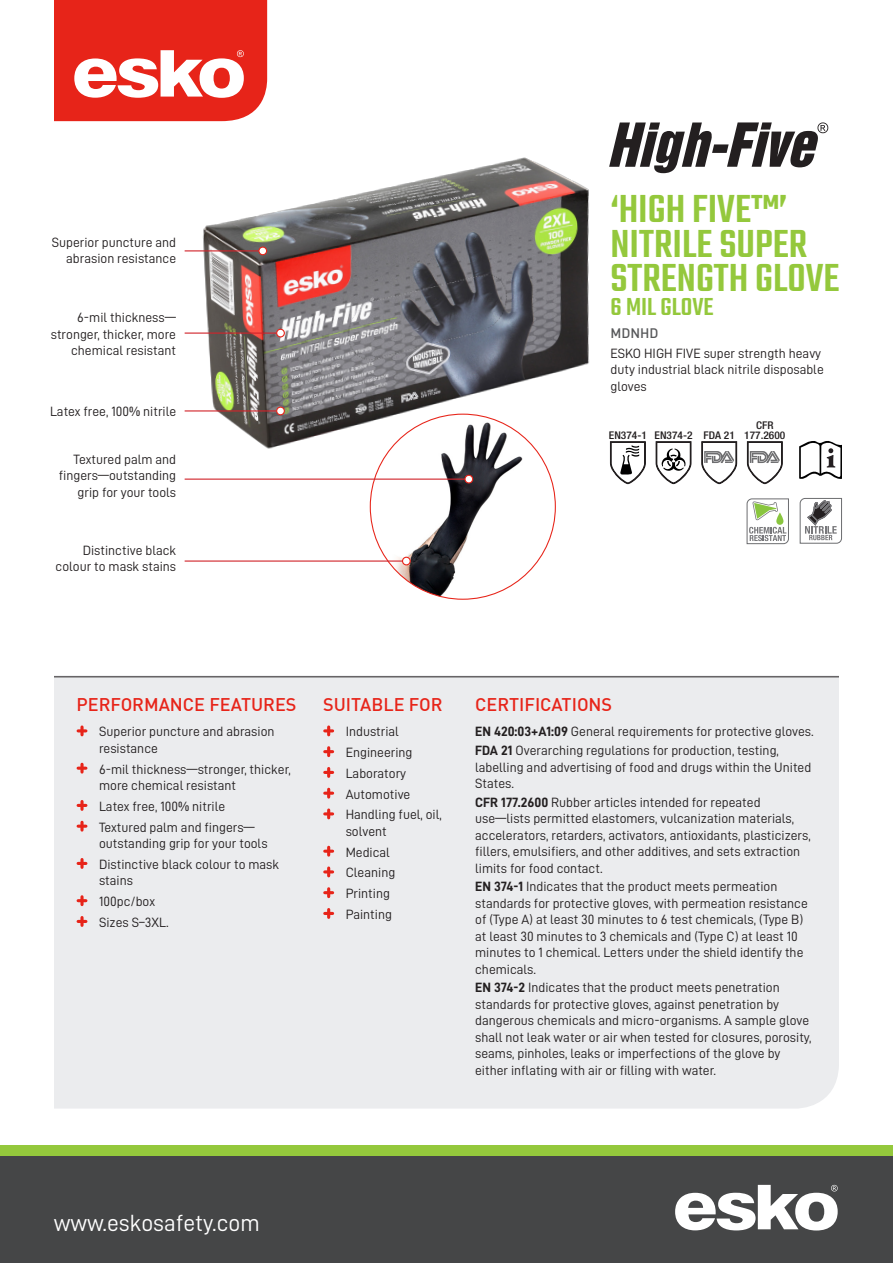
<style>
.page{position:relative;width:893px;height:1263px;background:#fff}
.page>*{position:absolute;margin:0;border:0;box-sizing:border-box;transform-origin:0 0}
.t1{font:500 42.9px/34.5px "Teko";color:#94c83c}
.t2{font:500 27px "Teko";color:#94c83c}
.New_Buletts{font:23.55px "D DIN";color:#fff}
.t3{font:500 18px "DIN";color:#e72419}
.t4{font:13.5px/16.5px "D DIN";color:#231f20}
.t5{font:500 13.5px "DIN";color:#57585a}
.t6{font:500 condensed 10.65px/9.6px "Helvetica Neue LT Std";color:#231f20;text-align:center;scale:1.07 1}
.s1{font-family:"D DIN Bold"}
</style>
<div class="page">
<img style="left:393px;top:477px;width:144px;height:122px">
<img style="left:119px;top:121px;width:547px;height:356px">
<div style="left:54px;top:675px;width:785px;height:433px;background:#ebecee"></div>
<svg style="left:54px;top:0;width:213px;height:121px"></svg>
<hr style="left:185px;top:479px;width:284px;height:1px;background:#d1232a">
<div style="left:465px;top:475px;width:8px;height:8px;background:#fff;border-radius:50%"></div>
<div style="left:464px;top:475px;width:9px;height:8px;border:1px solid #e72419;border-radius:50%"></div>
<hr style="left:185px;top:560px;width:221px;height:2px;background:#d1232a">
<div style="left:403px;top:557px;width:7px;height:8px;background:#fff;border-radius:50%"></div>
<div style="left:402px;top:557px;width:9px;height:8px;border:1px solid #e72419;border-radius:50%"></div>
<hr style="left:185px;top:332px;width:95px;height:2px;background:#d1232a">
<div style="left:277px;top:329px;width:7px;height:8px;background:#fff;border-radius:50%"></div>
<div style="left:276px;top:329px;width:9px;height:8px;border:1px solid #e72419;border-radius:50%"></div>
<hr style="left:185px;top:410px;width:95px;height:1px;background:#d1232a">
<div style="left:277px;top:407px;width:7px;height:8px;background:#fff;border-radius:50%"></div>
<div style="left:276px;top:407px;width:9px;height:8px;border:1px solid #e72419;border-radius:50%"></div>
<hr style="left:185px;top:250px;width:78px;height:1px;background:#d1232a">
<div style="left:259px;top:247px;width:8px;height:8px;background:#fff;border-radius:50%"></div>
<div style="left:258px;top:246px;width:9px;height:9px;border:1px solid #e72419;border-radius:50%"></div>
<svg style="left:78px;top:727px;width:8px;height:8px"></svg>
<svg style="left:78px;top:764px;width:8px;height:8px"></svg>
<svg style="left:78px;top:801px;width:8px;height:8px"></svg>
<svg style="left:78px;top:822px;width:8px;height:8px"></svg>
<svg style="left:78px;top:859px;width:8px;height:8px"></svg>
<svg style="left:78px;top:897px;width:8px;height:8px"></svg>
<svg style="left:78px;top:917px;width:8px;height:8px"></svg>
<svg style="left:325px;top:727px;width:8px;height:8px"></svg>
<svg style="left:325px;top:748px;width:8px;height:7px"></svg>
<svg style="left:325px;top:768px;width:8px;height:8px"></svg>
<svg style="left:325px;top:789px;width:8px;height:8px"></svg>
<svg style="left:325px;top:810px;width:8px;height:8px"></svg>
<svg style="left:325px;top:847px;width:8px;height:8px"></svg>
<svg style="left:325px;top:868px;width:8px;height:8px"></svg>
<svg style="left:325px;top:889px;width:8px;height:8px"></svg>
<svg style="left:325px;top:909px;width:8px;height:8px"></svg>
<hr style="left:54px;top:677px;width:785px;height:1px;background:#231f20">
<svg style="left:609px;top:122px;width:219px;height:51px"></svg>
<div style="left:0;top:1151px;width:893px;height:112px;background:#454647"></div>
<div style="left:0;top:1145px;width:893px;height:11px;background:#94c83c"></div>
<svg style="left:675px;top:1185px;width:163px;height:45px"></svg>
<svg style="left:655px;top:441px;width:37px;height:43px"></svg>
<svg style="left:610px;top:441px;width:36px;height:43px"></svg>
<svg style="left:701px;top:441px;width:36px;height:43px"></svg>
<svg style="left:747px;top:441px;width:36px;height:43px"></svg>
<svg style="left:799px;top:441px;width:43px;height:38px"></svg>
<svg style="left:746px;top:498px;width:43px;height:46px"></svg>
<svg style="left:776px;top:512px;width:7px;height:13px"></svg>
<svg style="left:799px;top:498px;width:43px;height:46px"></svg>
<p class="t4" style="left:52px;top:233px;width:126px;text-align:right">Superior puncture and abrasion resistance</p>
<p class="t4" style="left:51px;top:309px;width:127px;text-align:right">6-mil thickness— stronger, thicker, more chemical resistant</p>
<p class="t4" style="left:50px;top:403px;width:128px">Latex free, 100% nitrile</p>
<p class="t4" style="left:59px;top:450px;width:119px;text-align:right">Textured palm and fingers—outstanding grip for your tools</p>
<p class="t4" style="left:56px;top:541px;width:122px;text-align:right">Distinctive black colour to mask stains</p>
<p class="t1" style="left:610px;top:195px;width:231px">‘HIGH FIVE™’<br>NITRILE SUPER<br>STRENGTH GLOVE</p>
<p class="t2" style="left:610px;top:291px;width:105px">6 MIL GLOVE</p>
<p class="t5" style="left:610px;top:324px;width:50px">MDNHD</p>
<p class="t4" style="left:610px;top:345px;width:215px">ESKO HIGH FIVE super strength heavy duty industrial black nitrile disposable gloves</p>
<p class="t6" style="left:609px;top:430px;width:37px">EN374-1</p>
<p class="t6" style="left:655px;top:430px;width:37px">EN374-2</p>
<p class="t6" style="left:704px;top:430px;width:31px">FDA 21</p>
<p class="t6" style="left:744px;top:420px;width:40px">CFR<br>177.2600</p>
<p class="t3" style="left:77px;top:693px;width:221px">PERFORMANCE FEATURES</p>
<p class="t4" style="left:99px;top:723px;width:177px">Superior puncture and abrasion resistance</p>
<p class="t4" style="left:99px;top:760px;width:193px">6-mil thickness—stronger, thicker, more chemical resistant</p>
<p class="t4" style="left:99px;top:798px;width:128px">Latex free, 100% nitrile</p>
<p class="t4" style="left:99px;top:818px;width:170px">Textured palm and fingers— outstanding grip for your tools</p>
<p class="t4" style="left:99px;top:856px;width:182px">Distinctive black colour to mask stains</p>
<p class="t4" style="left:99px;top:893px;width:57px">100pc/box</p>
<p class="t4" style="left:99px;top:914px;width:71px">Sizes S–3XL.</p>
<p class="t3" style="left:323px;top:693px;width:121px">SUITABLE FOR</p>
<p class="t4" style="left:346px;top:723px;width:55px">Industrial</p>
<p class="t4" style="left:346px;top:744px;width:68px">Engineering</p>
<p class="t4" style="left:346px;top:765px;width:62px">Laboratory</p>
<p class="t4" style="left:346px;top:785px;width:66px">Automotive</p>
<p class="t4" style="left:346px;top:806px;width:98px">Handling fuel, oil, solvent</p>
<p class="t4" style="left:346px;top:843px;width:46px">Medical</p>
<p class="t4" style="left:346px;top:864px;width:51px">Cleaning</p>
<p class="t4" style="left:346px;top:885px;width:46px">Printing</p>
<p class="t4" style="left:346px;top:906px;width:48px">Painting</p>
<p class="t3" style="left:475px;top:693px;width:139px">CERTIFICATIONS</p>
<p class="t4" style="left:475px;top:723px;width:340px"><span class="s1">EN 420:03+A1:09</span> General requirements for protective gloves.</p>
<p class="t4" style="left:475px;top:742px;width:338px"><span class="s1">FDA 21</span> Overarching regulations for production, testing, labelling and advertising of food and drugs within the United<br>States.</p>
<p class="t4" style="left:475px;top:793px;width:337px"><span class="s1">CFR 177.2600</span> Rubber articles intended for repeated use—lists permitted elastomers, vulcanization materials, accelerators, retarders, activators, antioxidants, plasticizers, fillers, emulsifiers, and other additives, and sets extraction limits for food contact.</p>
<p class="t4" style="left:475px;top:878px;width:334px"><span class="s1">EN 374-1</span> Indicates that the product meets permeation standards for protective gloves, with permeation resistance of (Type A) at least 30 minutes to 6 test chemicals, (Type B) at least 30 minutes to 3 chemicals and (Type C) at least 10 minutes to 1 chemical. Letters under the shield identify the chemicals.</p>
<p class="t4" style="left:475px;top:979px;width:338px"><span class="s1">EN 374-2</span> Indicates that the product meets penetration standards for protective gloves, against penetration by dangerous chemicals and micro-organisms. A sample glove shall not leak water or air when tested for closures, porosity, seams, pinholes, leaks or imperfections of the glove by either inflating with air or filling with water.</p>
<p class="New_Buletts" style="left:54px;top:1209px;width:208px">www.eskosafety.com</p>
</div>
